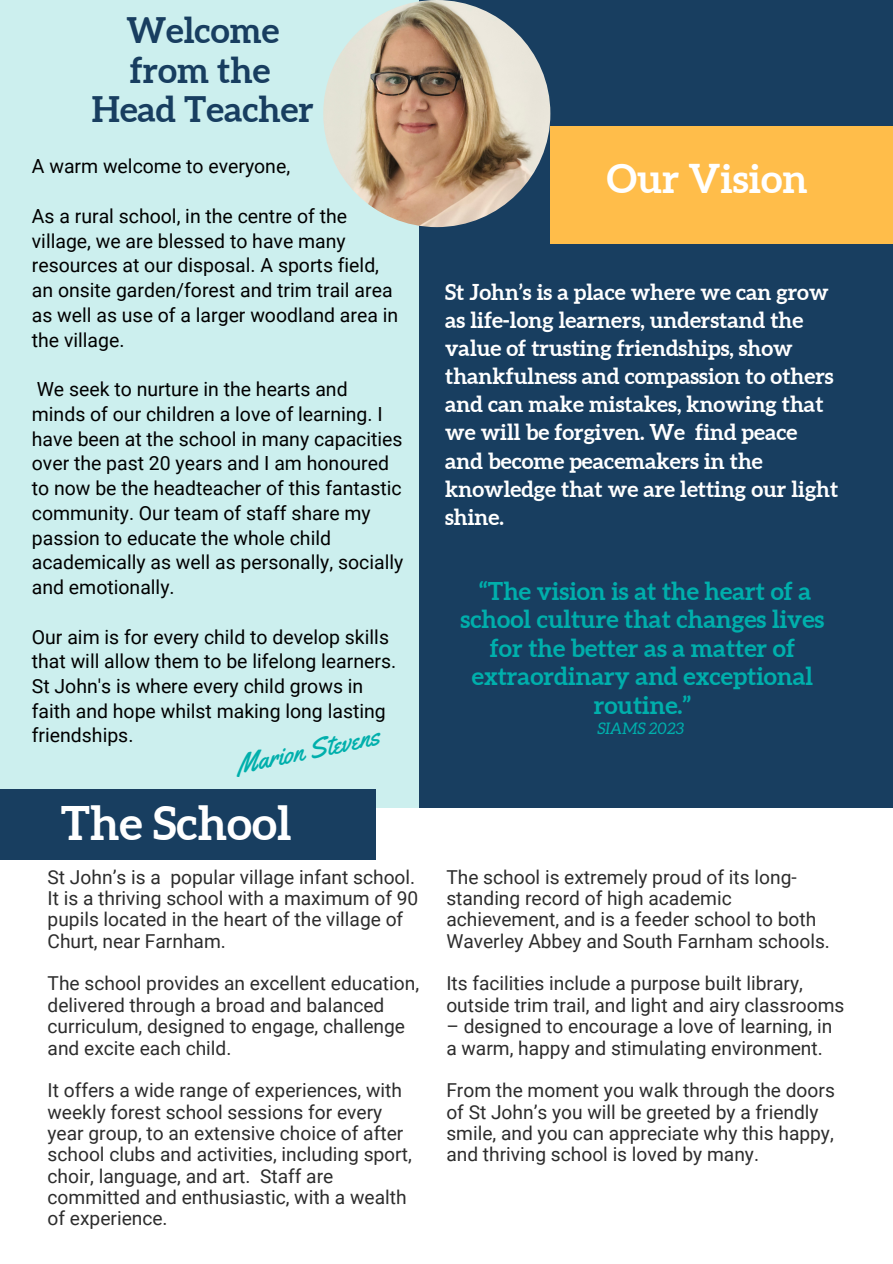
<style>
.page{position:relative;width:893px;height:1264px;background:#fff}
.page>*{position:absolute;margin:0;border:0;box-sizing:border-box;transform-origin:0 0}
.t1{font:700 46.35px "Aleo";color:#fff}
.t2{font:700 39.6px "Aleo";color:#fff}
.t3{font:700 35.1px "Aleo";color:#183e60}
.t4{font:27.15px "Yellowtail";color:#00afac}
.t5{font:700 24.45px/28.5px "Aleo";color:#00afac;text-align:center}
.t6{font:700 21.9px/28.2px "Aleo";color:#fff}
.t7{font:19.5px/24.8px "Roboto";color:#000}
.t8{font:19.2px/21.3px "Roboto";color:#2d2d2d}
.t9{font:italic 15.9px "Aleo";color:#00afac}
</style>
<div class="page">
<div style="left:0;top:0;width:419px;height:807px;background:#ccefee"></div>
<div style="left:419px;top:0;width:473px;height:807px;background:#183e60"></div>
<img style="left:323px;top:0;width:227px;height:227px;border-radius:50%">
<div style="left:0;top:789px;width:375px;height:70px;background:#183e60"></div>
<div style="left:550px;top:126px;width:342px;height:117px;background:#ffbd4a"></div>
<p class="t3" style="left:126px;top:10px;width:154px">Welcome</p>
<p class="t3" style="left:130px;top:50px;width:142px">from the</p>
<p class="t3" style="left:92px;top:89px;width:223px">Head Teacher</p>
<p class="t7" style="left:32px;top:154px;width:260px">A warm welcome to everyone,</p>
<p class="t7" style="left:32px;top:204px;width:368px">As a rural school, in the centre of the village, we are blessed to have many resources at our disposal. A sports field, an onsite garden/forest and trim trail area as well as use of a larger woodland area in the village.</p>
<p class="t7" style="left:32px;top:377px;width:373px">We seek to nurture in the hearts and<br>minds of our children a love of learning. I have been at the school in many capacities over the past 20 years and I am honoured to now be the headteacher of this fantastic community. Our team of staff share my passion to educate the whole child academically as well as personally, socially and emotionally.</p>
<p class="t7" style="left:32px;top:624px;width:366px">Our aim is for every child to develop skills that will allow them to be lifelong learners.</p>
<p class="t7" style="left:32px;top:674px;width:355px">St John's is where every child grows in faith and hope whilst making long lasting friendships.</p>
<p class="t4" style="left:233px;top:748px;width:147px;rotate:-12deg">Marion Stevens</p>
<p class="t1" style="left:61px;top:796px;width:232px">The School</p>
<p class="t8" style="left:48px;top:866px;width:372px">St John’s is a popular village infant school.<br>It is a thriving school with a maximum of 90 pupils located in the heart of the village of Churt, near Farnham.</p>
<p class="t8" style="left:48px;top:973px;width:373px">The school provides an excellent education, delivered through a broad and balanced curriculum, designed to engage, challenge and excite each child.</p>
<p class="t8" style="left:48px;top:1080px;width:365px">It offers a wide range of experiences, with weekly forest school sessions for every year group, to an extensive choice of after school clubs and activities, including sport, choir, language, and art. Staff are committed and enthusiastic, with a wealth of experience.</p>
<p class="t2" style="left:607px;top:156px;width:202px">Our Vision</p>
<p class="t6" style="left:445px;top:277px;width:394px">St John’s is a place where we can grow as life-long learners, understand the value of trusting friendships, show thankfulness and compassion to others and can make mistakes, knowing that we will be forgiven. We find peace and become peacemakers in the knowledge that we are letting our light shine.</p>
<p class="t5" style="left:460px;top:576px;width:365px">“The vision is at the heart of a school culture that changes lives for the better as a matter of extraordinary and exceptional routine.”</p>
<p class="t9" style="left:597px;top:719px;width:88px">SIAMS 2023</p>
<p class="t8" style="left:446px;top:866px;width:385px">The school is extremely proud of its long&shy;standing record of high academic achievement, and is a feeder school to both Waverley Abbey and South Farnham schools.</p>
<p class="t8" style="left:446px;top:973px;width:399px">Its facilities include a purpose built library, outside trim trail, and light and airy classrooms</p>
<p class="t8" style="left:446px;top:1015px;width:387px">– designed to encourage a love of learning, in a warm, happy and stimulating environment.</p>
<p class="t8" style="left:446px;top:1080px;width:390px">From the moment you walk through the doors of St John’s you will be greeted by a friendly smile, and you can appreciate why this happy, and thriving school is loved by many.</p>
</div>
